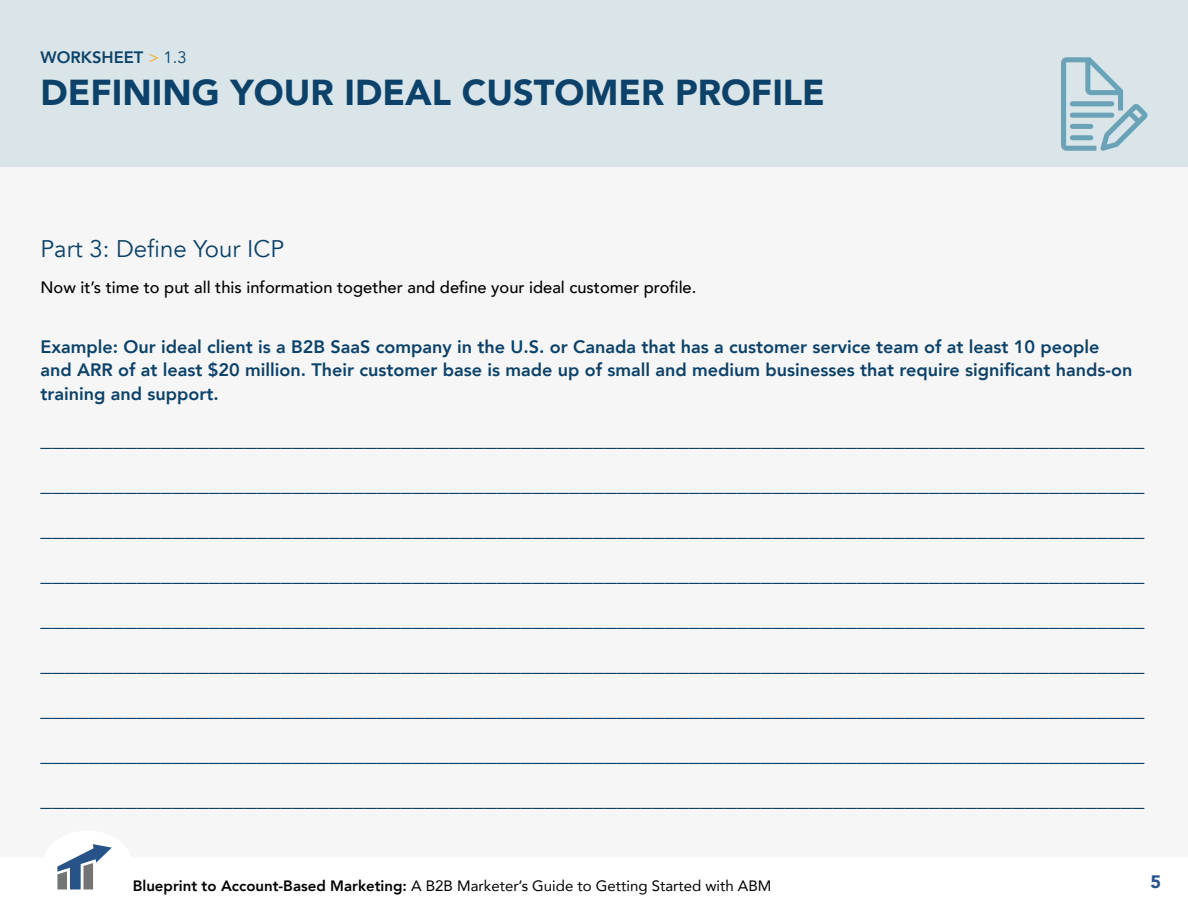
<style>
.page{position:relative;width:1188px;height:918px;background:#f6f6f6}
.page>*{position:absolute;margin:0;border:0;box-sizing:border-box;transform-origin:0 0}
.t1{font:900 36px "Avenir";color:#0c4269}
.t2{font:24px/45px "Avenir";color:#0c4269;text-align:justify}
.t3{font:800 18px/24px "Avenir";color:#0c4269}
.t4{font:900 18px "Avenir";color:#28538b}
.t5{font:500 16.5px "Avenir";color:#000}
.t6{font:800 16.5px "Avenir";color:#0c4269}
.t7{font:15px "Avenir";color:#000}
.s1{font-weight:400;color:#f5a81d}
.s2{font-weight:400}
.s3{font-weight:800}
</style>
<div class="page">
<div style="left:0;top:857px;width:1188px;height:61px;background:#fff"></div>
<div style="left:42px;top:831px;width:91px;height:69px;background:#fff;border-radius:50%"></div>
<svg style="left:57px;top:844px;width:55px;height:46px"></svg>
<div style="left:0;top:0;width:1188px;height:167px;background:#dae5e9"></div>
<svg style="left:1061px;top:57px;width:87px;height:94px"></svg>
<p class="t6" style="left:40px;top:44px;width:148px">WORKSHEET <span class="s1">&gt;</span> <span class="s2">1.3</span></p>
<h1 class="t1" style="left:40px;top:62px;width:786px">DEFINING YOUR IDEAL CUSTOMER PROFILE</h1>
<p class="t2" style="left:40px;top:226px;width:245px">Part 3: Define Your ICP</p>
<p class="t5" style="left:40px;top:272px;width:657px">Now it’s time to put all this information together and define your ideal customer profile.</p>
<p class="t3" style="left:40px;top:334px;width:1093px">Example: Our ideal client is a B2B SaaS company in the U.S. or Canada that has a customer service team of at least 10 people and ARR of at least $20 million. Their customer base is made up of small and medium businesses that require significant hands-on training and support.</p>
<p class="t2" style="left:40px;top:415px;width:1105px">____________________________________________________________________________________________ ____________________________________________________________________________________________ ____________________________________________________________________________________________ ____________________________________________________________________________________________ ____________________________________________________________________________________________ ____________________________________________________________________________________________ ____________________________________________________________________________________________ ____________________________________________________________________________________________ ____________________________________________________________________________________________</p>
<p class="t7" style="left:133px;top:874px;width:640px"><span class="s3">Blueprint to Account-Based Marketing:</span> A B2B Marketer’s Guide to Getting Started with ABM</p>
<p class="t4" style="left:1150px;top:866px;width:12px">5</p>
</div>
